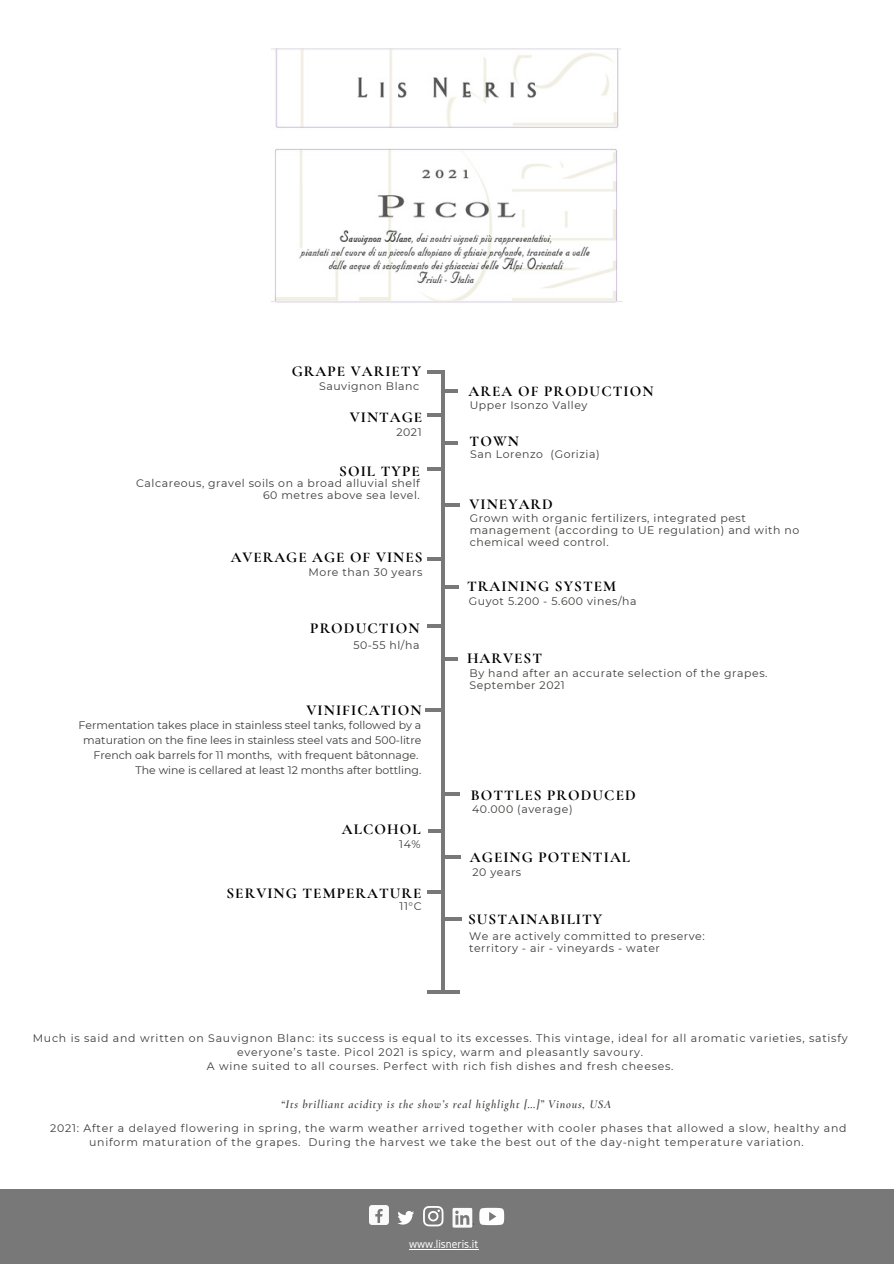
<style>
.page{position:relative;width:894px;height:1264px;background:#fff}
.page>*{position:absolute;margin:0;border:0;box-sizing:border-box;transform-origin:0 0}
.t1{font:700 15.15px "Cormorant Garamond";letter-spacing:.07em;color:#000}
.t2{font:700 15px "Cormorant Garamond";letter-spacing:.07em;color:#000}
.t3{font:12.45px "Gidole";color:#fff}
.t4{font:italic 600 11.7px "Cormorant Garamond";letter-spacing:.07em;color:#3c3b38}
.t5{font:10.95px/14px "Montserrat";letter-spacing:.07em;color:#3c3b38;text-align:center}
.t6{font:10.95px/12px "Montserrat";letter-spacing:.05em;color:#3c3b38;text-align:right}
.t7{font:10.95px/15.1px "Montserrat";color:#3c3b38;text-align:right}
</style>
<div class="page">
<div style="left:0;top:1188px;width:893px;height:75px;background:#787878"></div>
<div style="left:452px;top:1207px;width:20px;height:20px;background:#fbfafa"></div>
<svg style="left:455px;top:1207px;width:49px;height:18px"></svg>
<div style="left:369px;top:1204px;width:20px;height:20px;background:#fbfafa;border-radius:3px"></div>
<svg style="left:375px;top:1208px;width:7px;height:14px"></svg>
<svg style="left:423px;top:1206px;width:20px;height:20px"></svg>
<hr style="left:409px;top:1248px;width:69px;height:1px;background:#fff">
<img style="left:275px;top:49px;width:346px;height:254px">
<hr style="left:441px;top:370px;width:3px;height:622px;background:#787878">
<hr style="left:427px;top:370px;width:17px;height:3px;background:#787878">
<hr style="left:427px;top:467px;width:17px;height:4px;background:#787878">
<hr style="left:442px;top:855px;width:18px;height:3px;background:#787878">
<hr style="left:427px;top:990px;width:33px;height:3px;background:#787878">
<hr style="left:441px;top:389px;width:16px;height:3px;background:#787878">
<hr style="left:442px;top:585px;width:17px;height:4px;background:#787878">
<hr style="left:427px;top:829px;width:17px;height:3px;background:#787878">
<hr style="left:425px;top:708px;width:18px;height:3px;background:#787878">
<hr style="left:441px;top:657px;width:17px;height:4px;background:#787878">
<hr style="left:443px;top:792px;width:17px;height:4px;background:#787878">
<hr style="left:426px;top:624px;width:17px;height:3px;background:#787878">
<hr style="left:427px;top:890px;width:17px;height:3px;background:#787878">
<hr style="left:427px;top:557px;width:17px;height:3px;background:#787878">
<hr style="left:427px;top:414px;width:17px;height:3px;background:#787878">
<hr style="left:442px;top:503px;width:17px;height:3px;background:#787878">
<hr style="left:441px;top:441px;width:17px;height:4px;background:#787878">
<svg style="left:397px;top:1211px;width:17px;height:13px"></svg>
<svg style="left:444px;top:916px;width:17px;height:4px"></svg>
<hr style="left:271px;top:301px;width:351px;height:1px;background:#e5e4e6">
<hr style="left:271px;top:48px;width:349px;height:2px;background:#e5e4e6">
<h1 class="t1" style="left:291px;top:362px;width:131px">GRAPE VARIETY</h1>
<h1 class="t6" style="left:319px;top:380px;width:102px">Sauvignon Blanc</h1>
<h1 class="t1" style="left:349px;top:408px;width:74px">VINTAGE</h1>
<h4 class="t6" style="left:396px;top:426px;width:27px">2021</h4>
<p class="t1" style="left:339px;top:461px;width:82px">SOIL TYPE</p>
<p class="t6" style="left:136px;top:477px;width:285px">Calcareous, gravel soils on a broad alluvial shelf<br>60 metres above sea level.</p>
<p class="t2" style="left:231px;top:548px;width:193px">AVERAGE AGE OF VINES</p>
<h1 class="t6" style="left:308px;top:566px;width:115px">More than 30 years</h1>
<h1 class="t1" style="left:310px;top:618px;width:111px">PRODUCTION</h1>
<p class="t6" style="left:353px;top:639px;width:68px">50-55 hl/ha</p>
<p class="t1" style="left:306px;top:700px;width:116px">VINIFICATION</p>
<p class="t7" style="left:79px;top:717px;width:344px">Fermentation takes place in stainless steel tanks, followed by a maturation on the fine lees in stainless steel vats and 500-litre<br>French oak barrels for 11 months, with frequent bâtonnage.</p>
<p class="t7" style="left:135px;top:762px;width:287px">The wine is cellared at least 12 months after bottling.</p>
<p class="t1" style="left:342px;top:820px;width:80px">ALCOHOL</p>
<p class="t6" style="left:399px;top:838px;width:23px">14%</p>
<h1 class="t1" style="left:226px;top:883px;width:196px">SERVING TEMPERATURE</h1>
<p class="t6" style="left:399px;top:900px;width:23px">11°C</p>
<h1 class="t1" style="left:468px;top:382px;width:186px">AREA OF PRODUCTION</h1>
<h1 class="t6" style="left:469px;top:398px;width:119px">Upper Isonzo Valley</h1>
<h1 class="t1" style="left:469px;top:432px;width:51px">TOWN</h1>
<p class="t6" style="left:470px;top:448px;width:131px">San Lorenzo (Gorizia)</p>
<h1 class="t1" style="left:469px;top:495px;width:85px">VINEYARD</h1>
<p class="t6" style="left:469px;top:512px;width:331px;text-align:left">Grown with organic fertilizers, integrated pest management (according to UE regulation) and with no chemical weed control.</p>
<p class="t1" style="left:467px;top:577px;width:150px">TRAINING SYSTEM</p>
<p class="t6" style="left:468px;top:595px;width:169px">Guyot 5.200 - 5.600 vines/ha</p>
<p class="t1" style="left:467px;top:649px;width:77px">HARVEST</p>
<h1 class="t6" style="left:469px;top:667px;width:299px">By hand after an accurate selection of the grapes.</h1>
<p class="t6" style="left:469px;top:679px;width:97px">September 2021</p>
<h1 class="t1" style="left:470px;top:786px;width:166px">BOTTLES PRODUCED</h1>
<p class="t6" style="left:472px;top:803px;width:102px">40.000 (average)</p>
<p class="t1" style="left:470px;top:848px;width:162px">AGEING POTENTIAL</p>
<h1 class="t6" style="left:472px;top:865px;width:50px">20 years</h1>
<p class="t1" style="left:468px;top:909px;width:136px">SUSTAINABILITY</p>
<p class="t6" style="left:469px;top:930px;width:237px">We are actively committed to preserve:</p>
<p class="t6" style="left:469px;top:942px;width:192px">territory - air - vineyards - water</p>
<p class="t5" style="left:33px;top:1031px;width:816px">Much is said and written on Sauvignon Blanc: its success is equal to its excesses. This vintage, ideal for all aromatic varieties, satisfy everyone’s taste. Picol 2021 is spicy, warm and pleasantly savoury.</p>
<h1 class="t5" style="left:207px;top:1059px;width:468px">A wine suited to all courses. Perfect with rich fish dishes and fresh cheeses.</h1>
<p class="t4" style="left:281px;top:1097px;width:331px">“Its brilliant acidity is the show’s real highlight […]” Vinous, USA</p>
<h2 class="t5" style="left:50px;top:1121px;width:797px">2021: After a delayed flowering in spring, the warm weather arrived together with cooler phases that allowed a slow, healthy and uniform maturation of the grapes. During the harvest we take the best out of the day-night temperature variation.</h2>
<p class="t3" style="left:409px;top:1237px;width:71px">www.lisneris.it</p>
</div>
